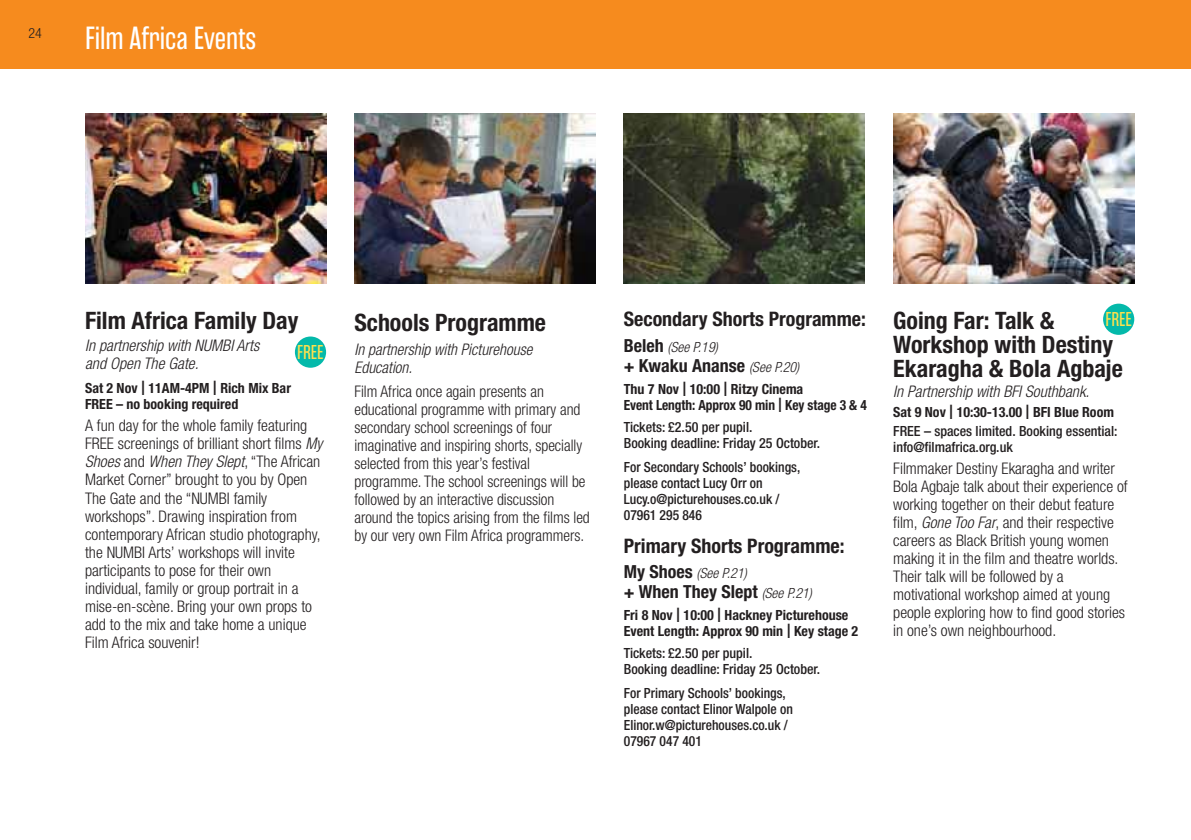
<style>
.page{position:relative;width:1191px;height:840px;background:#fff}
.page>*{position:absolute;margin:0;border:0;box-sizing:border-box;transform-origin:0 0}
.t1{font:32px "Rama Gothic E";color:#fff}
.t2{font:700 condensed 24px/24px "Helvetica Neue";color:#231f20}
.t3{font:700 condensed 20px "Helvetica Neue";color:#231f20}
.t4{font:20px "Rama Gothic E";color:#fde04d}
.t5{font:700 condensed 18px "Helvetica Neue";color:#231f20}
.t6{font:300 condensed 16px/18px "Helvetica Neue";color:#231f20}
.t7{font:italic 300 condensed 16px/18px "Helvetica Neue";color:#231f20}
.t8{font:500 condensed 14px/16px "Helvetica Neue";color:#231f20}
.t9{font:700 condensed 14px/16px "Helvetica Neue";color:#231f20}
.t10{font:italic 300 condensed 14px "Helvetica Neue";letter-spacing:.005em;color:#231f20}
.t11{font:300 condensed 14px "Helvetica Neue";color:#231f20}
.s1{font-weight:400;font-size:20px}
.s2{font-style:italic}
.s3{font-weight:700;font-style:normal;font-size:18px}
.s4{font-weight:300;font-style:italic;font-size:14px}
.s5{font-weight:700}
</style>
<div class="page">
<div style="left:0;top:0;width:1191px;height:68px;background:#f68b1e"></div>
<img style="left:893px;top:113px;width:241px;height:170px">
<img style="left:85px;top:113px;width:241px;height:170px">
<img style="left:354px;top:113px;width:241px;height:170px">
<img style="left:624px;top:113px;width:241px;height:170px">
<div style="left:295px;top:336px;width:31px;height:31px;background:#04b9aa;border-radius:50%"></div>
<div style="left:1103px;top:303px;width:31px;height:31px;background:#04b9aa;border-radius:50%"></div>
<p class="t11" style="left:28px;top:28px;width:15px">24</p>
<h1 class="t1" style="left:85px;top:25px;width:173px">Film Africa Events</h1>
<h2 class="t2" style="left:85px;top:310px;width:215px">Film Africa Family Day</h2>
<p class="t7" style="left:85px;top:338px;width:176px">In partnership with NUMBI Arts and Open The Gate.</p>
<p class="t9" style="left:85px;top:381px;width:207px">Sat 2 Nov <span class="s1">l</span> 11AM-4PM <span class="s1">l</span> Rich Mix Bar<br>FREE – no booking required</p>
<p class="t6" style="left:85px;top:418px;width:239px">A fun day for the whole family featuring FREE screenings of brilliant short films <span class="s2">My Shoes</span> and <span class="s2">When They Slept</span>, “The African Market Corner” brought to you by Open The Gate and the “NUMBI family workshops”. Drawing inspiration from contemporary African studio photography, the NUMBI Arts’ workshops will invite participants to pose for their own individual, family or group portrait in a mise-en-scène. Bring your own props to add to the mix and take home a unique Film Africa souvenir!</p>
<p class="t4" style="left:297px;top:344px;width:28px">FREE</p>
<h2 class="t2" style="left:354px;top:313px;width:193px">Schools Programme</h2>
<p class="t7" style="left:354px;top:341px;width:179px">In partnership with Picturehouse<br>Education.</p>
<p class="t6" style="left:354px;top:383px;width:237px">Film Africa once again presents an educational programme with primary and secondary school screenings of four imaginative and inspiring shorts, specially selected from this year’s festival programme. The school screenings will be followed by an interactive discussion around the topics arising from the films led by our very own Film Africa programmers.</p>
<p class="t3" style="left:624px;top:312px;width:244px">Secondary Shorts Programme:</p>
<p class="t10" style="left:624px;top:342px;width:96px"><span class="s3">Beleh</span> (See P.19)</p>
<p class="t5" style="left:624px;top:359px;width:177px">+ Kwaku Ananse <span class="s4">(See P.20)</span></p>
<p class="t9" style="left:624px;top:382px;width:244px">Thu 7 Nov <span class="s1">l</span> 10:00 <span class="s1">l</span> Ritzy Cinema<br>Event Length: Approx 90 min <span class="s1">l</span> Key stage 3 &amp; 4</p>
<p class="t8" style="left:624px;top:419px;width:198px">Tickets: £2.50 per pupil.<br>Booking deadline: Friday 25 October.</p>
<p class="t8" style="left:624px;top:459px;width:178px">For Secondary Schools’ bookings, please contact Lucy Orr on<br>Lucy.o@picturehouses.co.uk /<br>07961 295 846</p>
<p class="t3" style="left:624px;top:538px;width:222px">Primary Shorts Programme:</p>
<p class="t10" style="left:624px;top:568px;width:124px"><span class="s3">My Shoes</span> (See P.21)</p>
<p class="t5" style="left:624px;top:585px;width:190px">+ When They Slept <span class="s4">(See P.21)</span></p>
<p class="t9" style="left:624px;top:608px;width:236px">Fri 8 Nov <span class="s1">l</span> 10:00 <span class="s1">l</span> Hackney Picturehouse<br>Event Length: Approx 90 min <span class="s1">l</span> Key stage 2</p>
<p class="t8" style="left:624px;top:645px;width:198px">Tickets: £2.50 per pupil.<br>Booking deadline: Friday 25 October.</p>
<p class="t8" style="left:624px;top:685px;width:170px">For Primary Schools’ bookings, please contact Elinor Walpole on<br>Elinor.w@picturehouses.co.uk /<br>07967 047 401</p>
<h2 class="t2" style="left:893px;top:310px;width:231px">Going Far: Talk &amp;<br>Workshop with Destiny<br>Ekaragha &amp; Bola Agbaje</h2>
<p class="t7" style="left:893px;top:384px;width:198px">In Partnership with BFI Southbank.</p>
<p class="t8" style="left:893px;top:404px;width:226px;line-height:18.8px"><span class="s5">Sat 9 Nov</span> <span class="s1">l</span> <span class="s5">10:30-13.00</span> <span class="s1">l</span> <span class="s5">BFI Blue Room<br></span>FREE – spaces limited. Booking essential:</p>
<p class="t8" style="left:893px;top:440px;width:121px">info@filmafrica.org.uk</p>
<p class="t6" style="left:893px;top:460px;width:236px">Filmmaker Destiny Ekaragha and writer Bola Agbaje talk about their experience of working together on their debut feature film, <span class="s2">Gone Too Far</span>, and their respective careers as Black British young women making it in the film and theatre worlds.<br>Their talk will be followed by a motivational workshop aimed at young people exploring how to find good stories in one’s own neighbourhood.</p>
<p class="t4" style="left:1105px;top:311px;width:28px">FREE</p>
</div>
